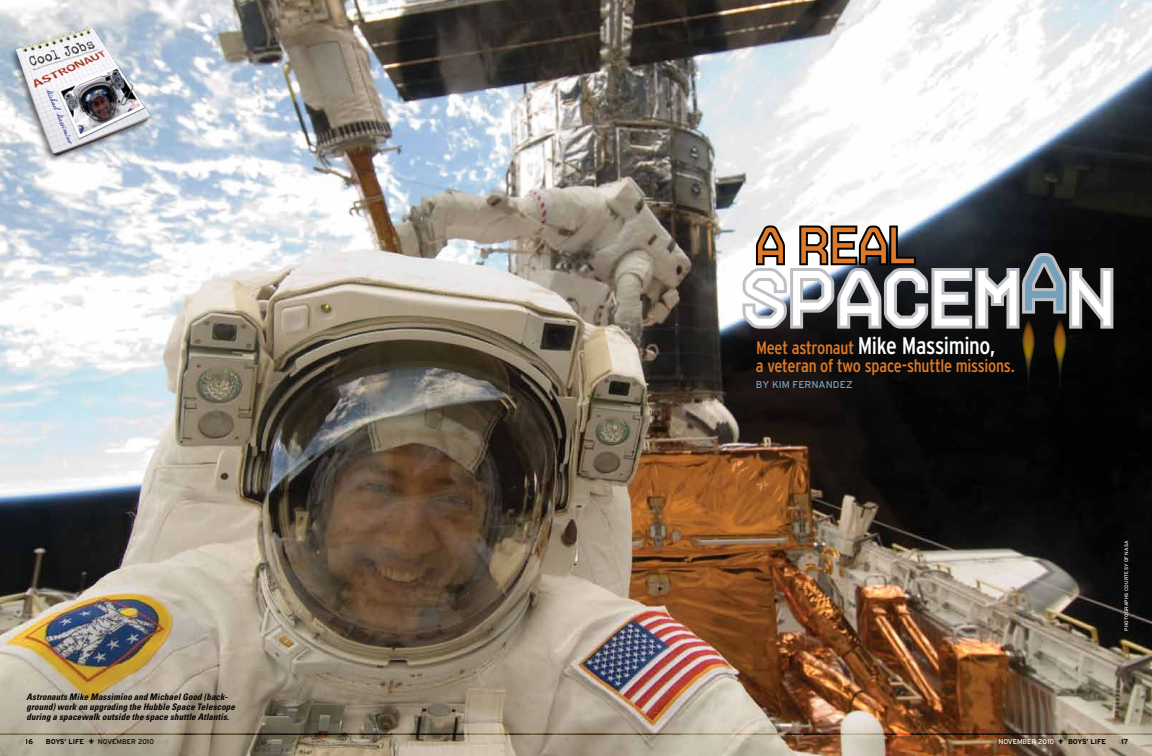
<style>
.page{position:relative;width:1152px;height:756px;background:#fff}
.page>*{position:absolute;margin:0;border:0;box-sizing:border-box;transform-origin:0 0}
.t1{font:condensed 24px "Interstate";letter-spacing:-.015em;color:#fff}
.t2{font:condensed 18px "Interstate";letter-spacing:-.015em;color:#de7928}
.t3{font:10px "Interstate";color:#75a0bb}
.t4{font:italic 700 condensed 9px/10px "Univers";letter-spacing:.01em;color:#000}
.t5{font:700 7px "Interstate";letter-spacing:-.005em;color:#000}
.t6{font:7px "Interstate";color:#000}
.t7{font:7px "Interstate";letter-spacing:-.005em;color:#fff}
.t8{font:5px "Interstate";letter-spacing:.02em;color:#fff}
.s1{font-size:18px;color:#de7928}
</style>
<div class="page">
<img style="left:0;top:0;width:1152px;height:756px">
<div style="left:5px;top:23px;width:147px;height:139px;background:#000;opacity:.5"></div>
<img style="left:13px;top:23px;width:140px;height:133px">
<svg style="left:738px;top:223px;width:378px;height:216px;background:#454342"></svg>
<hr style="left:0;top:734px;width:576px;height:1px;background:#000">
<hr style="left:576px;top:734px;width:576px;height:1px;background:#000">
<svg style="left:89px;top:738px;width:5px;height:6px"></svg>
<svg style="left:1058px;top:738px;width:5px;height:6px"></svg>
<p class="t4" style="left:27px;top:691px;width:210px">Astronauts Mike Massimino and Michael Good (back&shy;ground) work on upgrading the Hubble Space Telescope during a spacewalk outside the space shuttle Atlantis.</p>
<h1 class="t1" style="left:756px;top:333px;width:241px"><span class="s1">Meet astronaut</span> Mike Massimino,</h1>
<h2 class="t2" style="left:756px;top:356px;width:260px">a veteran of two space-shuttle missions.</h2>
<p class="t3" style="left:756px;top:379px;width:98px">BY KIM FERNANDEZ</p>
<p class="t8" style="left:1124px;top:631px;width:91px;rotate:-90deg">PHOTOGRAPHS COURTESY OF NASA</p>
<p class="t5" style="left:26px;top:737px;width:9px">16</p>
<p class="t5" style="left:46px;top:737px;width:40px">BOYS’ LIFE</p>
<p class="t6" style="left:98px;top:737px;width:58px">NOVEMBER 2010</p>
<p class="t7" style="left:998px;top:737px;width:57px">NOVEMBER 2010</p>
<p class="t5" style="left:1068px;top:737px;width:39px">BOYS’ LIFE</p>
<p class="t5" style="left:1121px;top:737px;width:9px">17</p>
</div>
